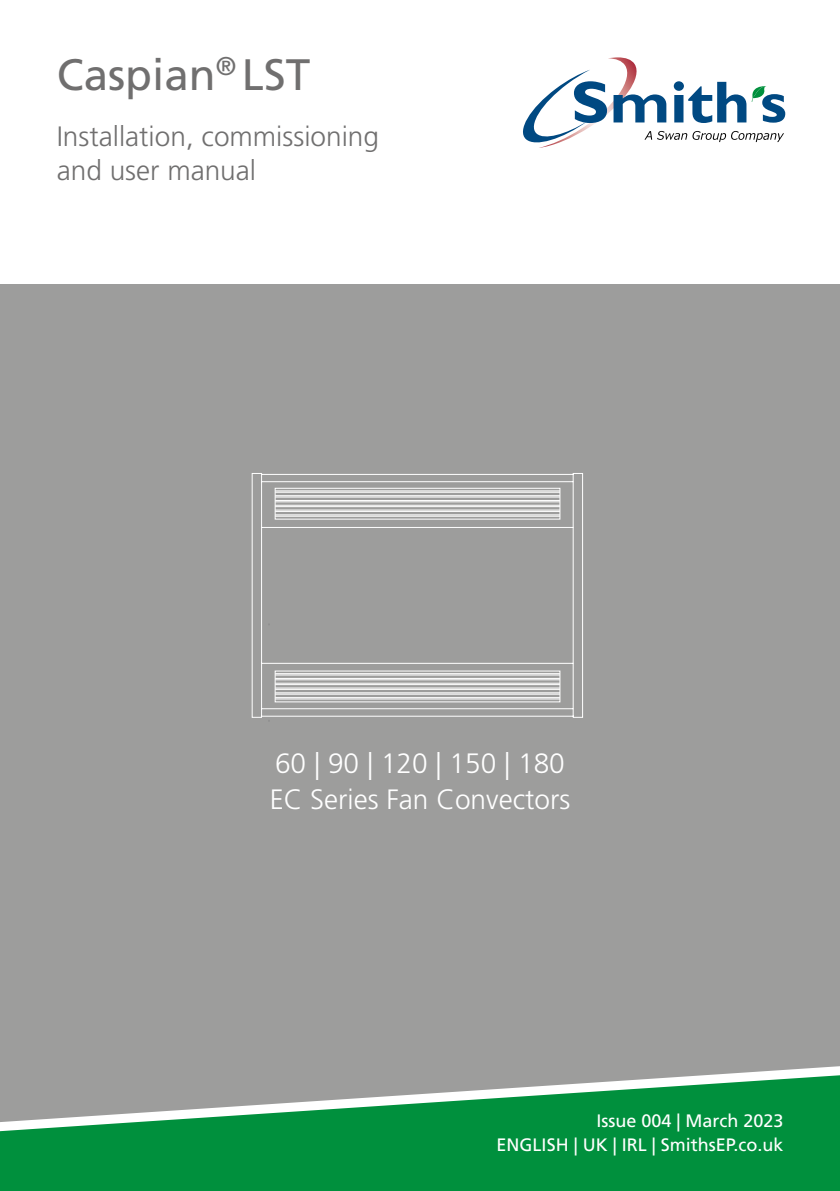
<style>
.page{position:relative;width:840px;height:1191px;background:#fff}
.page>*{position:absolute;margin:0;border:0;box-sizing:border-box;transform-origin:0 0}
.t1{font:44px "Frutiger LT Std";color:#706f6f}
.t2{font:300 28px/34px "Frutiger LT Std";color:#706f6f}
.t3{font:300 28px/36.4px "Frutiger LT Std";color:#fff}
.t4{font:18px/24px "Frutiger LT Std";color:#fff;text-align:right}
</style>
<div class="page">
<div style="left:0;top:283px;width:839px;height:866px;background:#9d9d9c"></div>
<svg style="left:523px;top:57px;width:261px;height:91px"></svg>
<div style="left:0;top:1140px;width:839px;height:51px;background:#00903d"></div>
<svg style="left:0;top:1066px;width:839px;height:74px"></svg>
<svg style="left:251px;top:473px;width:332px;height:245px"></svg>
<hr style="left:275px;top:490px;width:284px;height:1px;background:#fff">
<hr style="left:275px;top:492px;width:284px;height:1px;background:#fff">
<hr style="left:275px;top:495px;width:284px;height:1px;background:#fff">
<hr style="left:275px;top:496px;width:284px;height:1px;background:#fff">
<hr style="left:275px;top:500px;width:284px;height:1px;background:#fff">
<hr style="left:275px;top:501px;width:284px;height:1px;background:#fff">
<hr style="left:275px;top:505px;width:284px;height:1px;background:#fff">
<hr style="left:275px;top:506px;width:284px;height:1px;background:#fff">
<hr style="left:275px;top:509px;width:284px;height:1px;background:#fff">
<hr style="left:275px;top:511px;width:284px;height:1px;background:#fff">
<hr style="left:275px;top:514px;width:284px;height:1px;background:#fff">
<hr style="left:275px;top:516px;width:284px;height:1px;background:#fff">
<div style="left:274px;top:670px;width:286px;height:32px;border:1px solid #fff"></div>
<hr style="left:275px;top:673px;width:284px;height:1px;background:#fff">
<hr style="left:275px;top:674px;width:284px;height:1px;background:#fff">
<hr style="left:275px;top:678px;width:284px;height:1px;background:#fff">
<hr style="left:275px;top:679px;width:284px;height:1px;background:#fff">
<hr style="left:275px;top:683px;width:284px;height:1px;background:#fff">
<hr style="left:275px;top:684px;width:284px;height:1px;background:#fff">
<hr style="left:275px;top:687px;width:284px;height:1px;background:#fff">
<hr style="left:275px;top:689px;width:284px;height:1px;background:#fff">
<hr style="left:275px;top:692px;width:284px;height:1px;background:#fff">
<hr style="left:275px;top:694px;width:284px;height:1px;background:#fff">
<hr style="left:275px;top:697px;width:284px;height:1px;background:#fff">
<hr style="left:275px;top:698px;width:284px;height:1px;background:#fff">
<h1 class="t1" style="left:57px;top:49px;width:255px">Caspian<sup>®</sup> LST</h1>
<h2 class="t2" style="left:57px;top:119px;width:324px">Installation, commissioning and user manual</h2>
<h2 class="t3" style="left:269px;top:745px;width:302px">60 | 90 | 120 | 150 | 180<br>EC Series Fan Convectors</h2>
<p class="t4" style="left:496px;top:1109px;width:288px">Issue 004 | March 2023<br>ENGLISH | UK | IRL | SmithsEP.co.uk</p>
</div>
